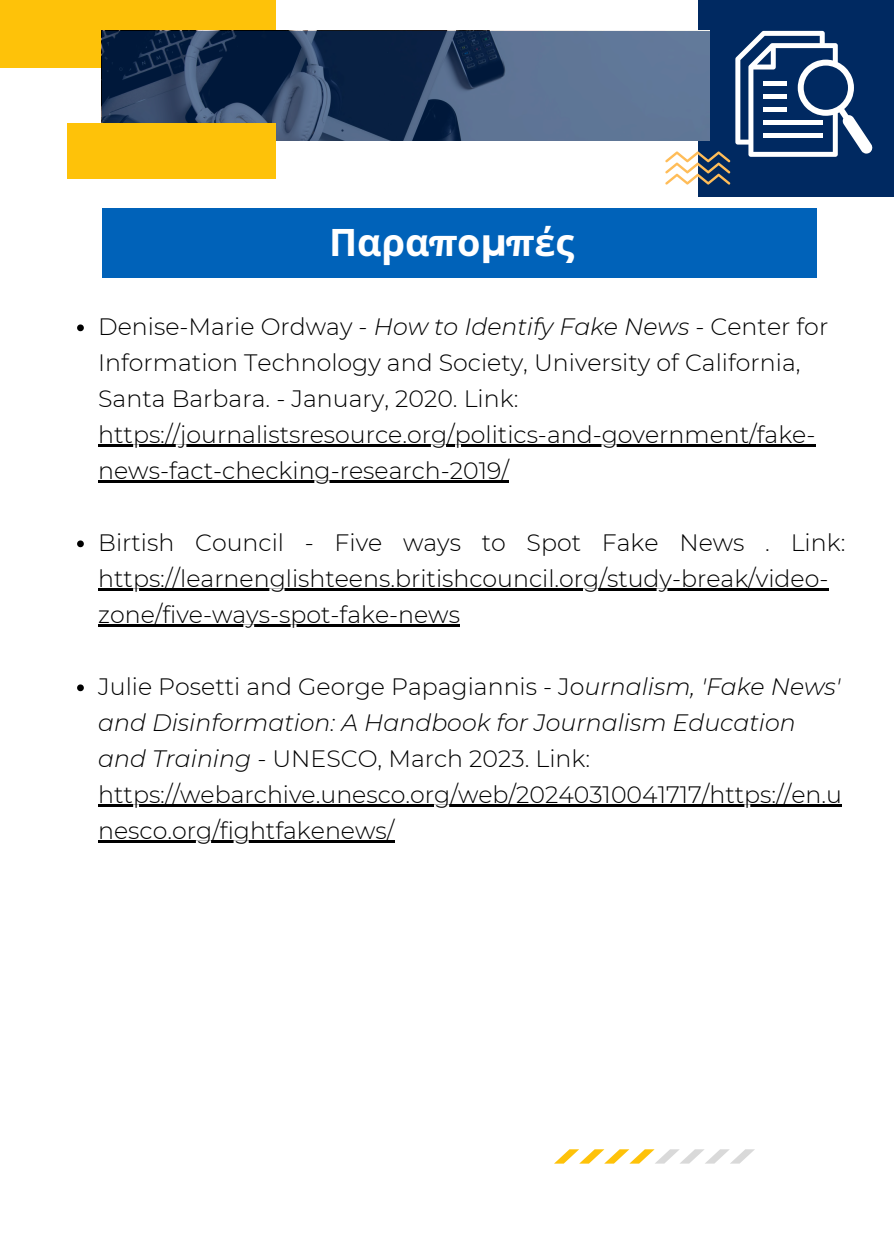
<style>
.page{position:relative;width:894px;height:1233px;background:#fff}
.page>*{position:absolute;margin:0;border:0;box-sizing:border-box;transform-origin:0 0}
.t1{font:700 37.8px "Noto Sans";color:#fff}
.t2{font:300 23.7px/36px "Montserrat";color:#000}
.t3{font:italic 300 23.7px/36px "Montserrat";color:#000}
.s1{font-family:"Montserrat"}
.s2{font-style:italic}
.s3{font-style:normal}
</style>
<div class="page">
<div style="left:697px;top:0;width:196px;height:197px;background:#002961"></div>
<div style="left:0;top:0;width:276px;height:68px;background:#fec209"></div>
<svg style="left:554px;top:1149px;width:200px;height:15px"></svg>
<svg style="left:102px;top:31px;width:563px;height:109px"></svg>
<div style="left:67px;top:124px;width:209px;height:55px;background:#fec209"></div>
<div style="left:102px;top:209px;width:714px;height:69px;background:#0062b9"></div>
<svg style="left:665px;top:31px;width:207px;height:154px"></svg>
<hr style="left:763px;top:81px;width:24px;height:4px;background:#fff">
<hr style="left:763px;top:94px;width:24px;height:4px;background:#fff">
<hr style="left:763px;top:107px;width:24px;height:4px;background:#fff">
<hr style="left:763px;top:120px;width:59px;height:4px;background:#fff">
<hr style="left:763px;top:133px;width:59px;height:4px;background:#fff">
<svg style="left:77px;top:324px;width:7px;height:7px"></svg>
<hr style="left:98px;top:445px;width:717px;height:2px;background:#000">
<hr style="left:98px;top:481px;width:411px;height:2px;background:#000">
<svg style="left:77px;top:540px;width:7px;height:7px"></svg>
<hr style="left:98px;top:589px;width:730px;height:2px;background:#000">
<hr style="left:98px;top:625px;width:362px;height:2px;background:#000">
<svg style="left:77px;top:684px;width:7px;height:7px"></svg>
<hr style="left:98px;top:805px;width:743px;height:2px;background:#000">
<hr style="left:98px;top:841px;width:296px;height:2px;background:#000">
<p class="t1" style="left:329px;top:216px;width:246px">Παρα<span class="s1">π</span>ο<span class="s1">μπ</span>ές</p>
<p class="t2" style="left:98px;top:308px;width:731px">Denise-Marie Ordway - <span class="s2">How to Identify Fake News</span> - Center for<br>Information Technology and Society, University of California,<br>Santa Barbara. - January, 2020. Link:</p>
<p class="t2" style="left:98px;top:416px;width:718px">https://journalistsresource.org/politics-and-government/fake-</p>
<p class="t2" style="left:98px;top:452px;width:412px">news-fact-checking-research-2019/</p>
<p class="t2" style="left:98px;top:524px;width:748px">Birtish Council - Five ways to Spot Fake News . Link:</p>
<p class="t2" style="left:98px;top:560px;width:731px">https://learnenglishteens.britishcouncil.org/study-break/video-</p>
<h1 class="t2" style="left:98px;top:596px;width:363px">zone/five-ways-spot-fake-news</h1>
<h1 class="t2" style="left:98px;top:668px;width:743px">Julie Posetti and George Papagiannis - Jo<span class="s2">urnalism, 'Fake News'</span></h1>
<p class="t3" style="left:98px;top:704px;width:698px">and Disinformation: A Handbook for Journalism Education and Training - <span class="s3">UNESCO, March 2023. Link:</span></p>
<p class="t2" style="left:98px;top:776px;width:745px">https://webarchive.unesco.org/web/20240310041717/https://en.u</p>
<p class="t2" style="left:98px;top:812px;width:297px">nesco.org/fightfakenews/</p>
</div>
